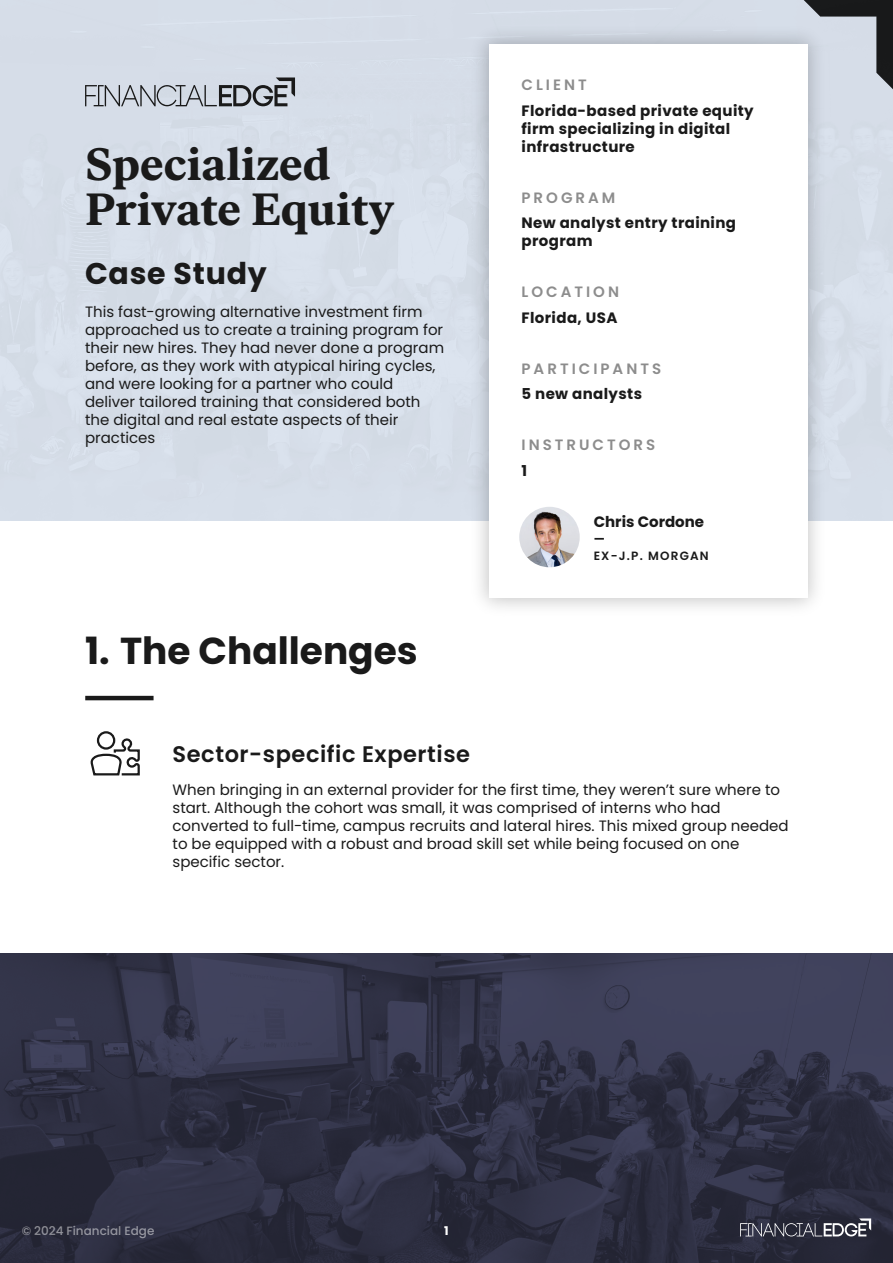
<style>
.page{position:relative;width:893px;height:1263px;background:#fff}
.page>*{position:absolute;margin:0;border:0;box-sizing:border-box;transform-origin:0 0}
.t1{font:700 45px/45px "Ivar Text";color:#1a1a1a}
.t2{font:700 37.5px "Poppins";color:#1a1a1a}
.t3{font:700 30px "Poppins";letter-spacing:.025em;color:#1a1a1a}
.t4{font:600 22.5px "Poppins";letter-spacing:.025em;color:#1a1a1a}
.t5{font:15px/18px "Poppins";color:#1a1a1a}
.t6{font:700 15px/18px "Poppins";letter-spacing:.025em;color:#1a1a1a}
.t7{font:600 15px "Poppins";letter-spacing:.2em;color:rgb(26 26 26/.5)}
.t8{font:700 15px "Poppins";color:#1a1a1a}
.t9{font:500 12px "Poppins";color:#fff}
.t10{font:600 12px "Poppins";letter-spacing:.1em;color:#1a1a1a}
.t11{font:700 12px "Poppins";color:#fff}
.t12{font:700 12px "Poppins";color:#1a1a1a}
</style>
<div class="page">
<svg style="left:0;top:954px;width:893px;height:309px;background:#313347"></svg>
<svg style="left:714px;top:1196px;width:179px;height:67px;background:#323343"></svg>
<div style="left:0;top:0;width:893px;height:520px;background:#d6dde8"></div>
<svg style="left:85px;top:77px;width:211px;height:30px"></svg>
<div style="left:489px;top:44px;width:319px;height:553px;background:#fff"></div>
<svg style="left:90px;top:735px;width:50px;height:41px"></svg>
<hr style="left:85px;top:696px;width:69px;height:4px;background:#1a1a1a">
<img style="left:519px;top:507px;width:61px;height:61px">
<h1 class="t1" style="left:85px;top:142px;width:311px">Specialized<br>Private Equity</h1>
<h3 class="t3" style="left:85px;top:256px;width:183px">Case Study</h3>
<p class="t5" style="left:85px;top:302px;width:361px">This fast-growing alternative investment firm approached us to create a training program for their new hires. They had never done a program before, as they work with atypical hiring cycles, and were looking for a partner who could deliver tailored training that considered both the digital and real estate aspects of their practices</p>
<h2 class="t2" style="left:85px;top:629px;width:334px">1. The Challenges</h2>
<p class="t7" style="left:521px;top:76px;width:67px">CLIENT</p>
<p class="t6" style="left:521px;top:102px;width:234px">Florida-based private equity firm specializing in digital infrastructure</p>
<p class="t7" style="left:521px;top:189px;width:95px">PROGRAM</p>
<p class="t6" style="left:521px;top:214px;width:216px">New analyst entry training program</p>
<p class="t7" style="left:521px;top:283px;width:99px">LOCATION</p>
<p class="t6" style="left:521px;top:309px;width:97px">Florida, USA</p>
<p class="t7" style="left:521px;top:360px;width:141px">PARTICIPANTS</p>
<p class="t6" style="left:521px;top:385px;width:122px">5 new analysts</p>
<p class="t7" style="left:521px;top:436px;width:135px">INSTRUCTORS</p>
<p class="t6" style="left:521px;top:462px;width:7px">1</p>
<p class="t8" style="left:594px;top:513px;width:112px">Chris Cordone</p>
<p class="t12" style="left:594px;top:532px;width:13px">—</p>
<p class="t10" style="left:594px;top:548px;width:116px">EX-J.P. MORGAN</p>
<h3 class="t4" style="left:173px;top:741px;width:299px">Sector-specific Expertise</h3>
<p class="t5" style="left:173px;top:780px;width:618px">When bringing in an external provider for the first time, they weren’t sure where to start. Although the cohort was small, it was comprised of interns who had converted to full-time, campus recruits and lateral hires. This mixed group needed to be equipped with a robust and broad skill set while being focused on one specific sector.</p>
<p class="t9" style="left:22px;top:1224px;width:134px">© 2024 Financial Edge</p>
<p class="t11" style="left:444px;top:1224px;width:6px">1</p>
</div>
